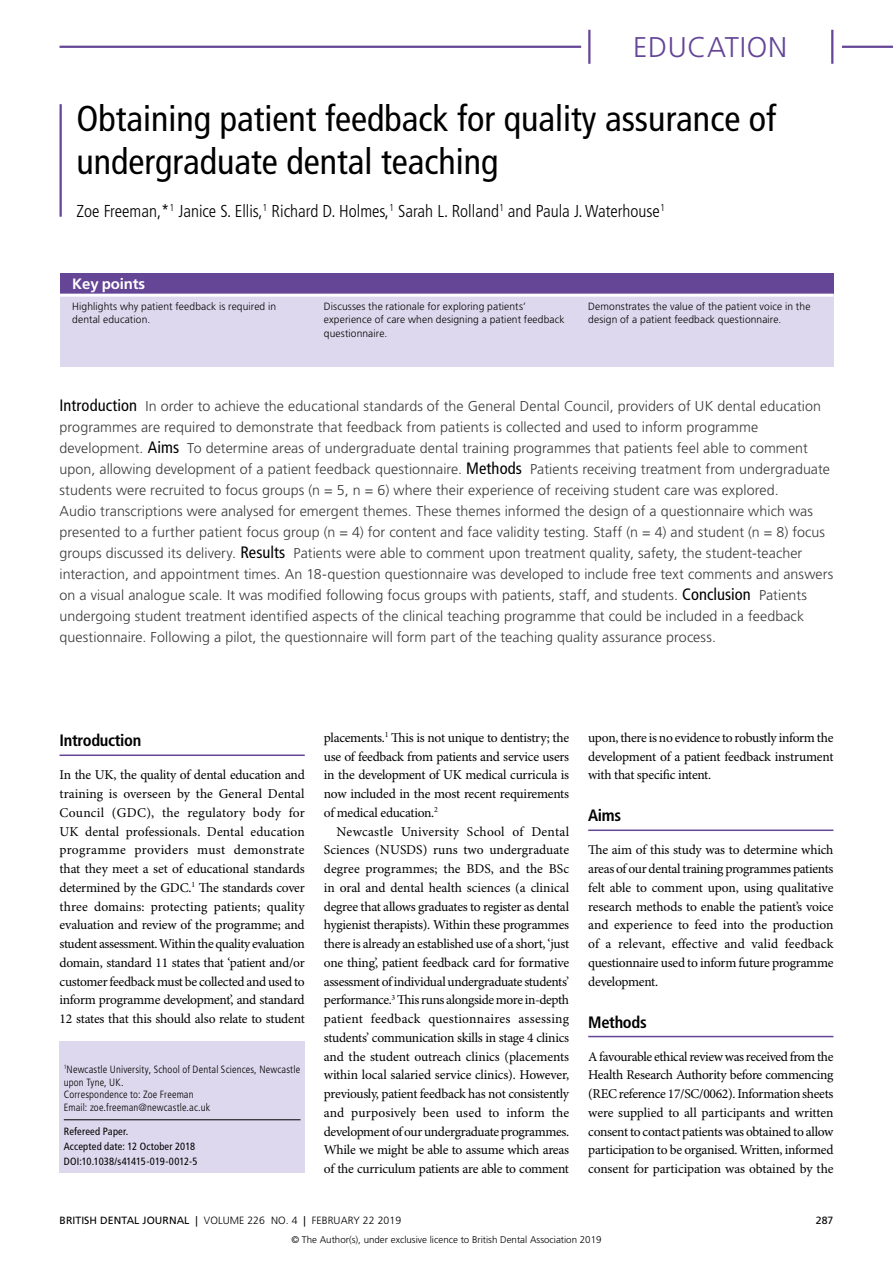
<style>
.page{position:relative;width:893px;height:1263px;background:#fff}
.page>*{position:absolute;margin:0;border:0;box-sizing:border-box;transform-origin:0 0}
.Title_3_57_News__MSS{font:condensed 36px/43.2px "Frutiger LT Std";color:#000}
.t1{font:300 28.5px "Frutiger LT Std";letter-spacing:.025em;color:#644596}
.Author_MSS{font:300 condensed 17.25px "Frutiger LT Std";color:#000}
.SectionHeading_1_MSS{font:700 condensed 16.5px "Frutiger LT Std";letter-spacing:-.02em;color:#000}
.Keyword_Heading_x{font:700 15px "Frutiger LT Std";letter-spacing:-.01em;color:#fff}
.Abstract_x{font:300 14.25px/21px "Frutiger LT Std";letter-spacing:.005em;color:#3a3a39}
.Para_9pt_justified_1{font:13.5px/18.8px "Minion Pro";letter-spacing:-.02em;color:#000;text-align:justify}
.Para_9pt_justified{font:13.5px/18.8px "Minion Pro";letter-spacing:-.02em;color:#000;text-align:justify}
.Keyword_x{font:300 10.5px/13.5px "Frutiger LT Std";letter-spacing:.01em;color:#000}
.NoXML_Biography_MSS{font:300 condensed 10.5px/12.8px "Frutiger LT Std";letter-spacing:.015em;color:#000}
.NoXML_Article_Note{font:condensed 10.5px "Frutiger LT Std";letter-spacing:.015em;color:#000}
.t2{font:10.5px "Frutiger LT Std";color:#000}
.t3{font:300 9.75px "Frutiger LT Std";color:#000}
.s1{font-weight:400;font-stretch:condensed;font-size:16.5px;color:#000}
.s2{font-weight:400}
</style>
<div class="page">
<div style="left:60px;top:273px;width:773px;height:94px;background:#ddd8ed"></div>
<hr style="left:60px;top:104px;width:2px;height:113px;background:#644596">
<hr style="left:60px;top:754px;width:245px;height:2px;background:#644596">
<hr style="left:588px;top:829px;width:245px;height:2px;background:#644596">
<hr style="left:588px;top:1036px;width:245px;height:1px;background:#644596">
<div style="left:60px;top:273px;width:773px;height:20px;background:#644596"></div>
<hr style="left:60px;top:294px;width:773px;height:3px;background:#fff">
<div style="left:60px;top:1041px;width:245px;height:132px;background:#ddd8ed"></div>
<hr style="left:64px;top:1119px;width:236px;height:1px;background:#000">
<hr style="left:60px;top:46px;width:521px;height:2px;background:#644596">
<hr style="left:842px;top:46px;width:51px;height:2px;background:#644596">
<hr style="left:588px;top:30px;width:2px;height:34px;background:#644596">
<hr style="left:831px;top:30px;width:2px;height:34px;background:#644596">
<h2 class="t1" style="left:633px;top:31px;width:156px">EDUCATION</h2>
<p class="Title_3_57_News__MSS" style="left:77px;top:97px;width:701px">Obtaining patient feedback for quality assurance of undergraduate dental teaching</p>
<p class="Author_MSS" style="left:77px;top:201px;width:590px">Zoe Freeman,*<sup>1</sup> Janice S. Ellis,<sup>1</sup> Richard D. Holmes,<sup>1</sup> Sarah L. Rolland<sup>1</sup> and Paula J. Waterhouse<sup>1</sup></p>
<p class="Keyword_Heading_x" style="left:72px;top:275px;width:74px">Key points</p>
<p class="Keyword_x" style="left:72px;top:300px;width:205px">Highlights why patient feedback is required in dental education.</p>
<p class="Keyword_x" style="left:324px;top:300px;width:242px">Discusses the rationale for exploring patients’ experience of care when designing a patient feedback questionnaire.</p>
<p class="Keyword_x" style="left:588px;top:300px;width:224px">Demonstrates the value of the patient voice in the design of a patient feedback questionnaire.</p>
<p class="Abstract_x" style="left:60px;top:395px;width:775px"><span class="s1">Introduction</span> In order to achieve the educational standards of the General Dental Council, providers of UK dental education programmes are required to demonstrate that feedback from patients is collected and used to inform programme development. <span class="s1">Aims</span> To determine areas of undergraduate dental training programmes that patients feel able to comment upon, allowing development of a patient feedback questionnaire. <span class="s1">Methods</span> Patients receiving treatment from undergraduate students were recruited to focus groups (n = 5, n = 6) where their experience of receiving student care was explored.<br>Audio transcriptions were analysed for emergent themes. These themes informed the design of a questionnaire which was presented to a further patient focus group (n = 4) for content and face validity testing. Staff (n = 4) and student (n = 8) focus groups discussed its delivery. <span class="s1">Results</span> Patients were able to comment upon treatment quality, safety, the student-teacher interaction, and appointment times. An 18-question questionnaire was developed to include free text comments and answers on a visual analogue scale. It was modified following focus groups with patients, staff, and students. <span class="s1">Conclusion</span> Patients undergoing student treatment identified aspects of the clinical teaching programme that could be included in a feedback questionnaire. Following a pilot, the questionnaire will form part of the teaching quality assurance process.</p>
<p class="SectionHeading_1_MSS" style="left:60px;top:731px;width:83px">Introduction</p>
<p class="Para_9pt_justified_1" style="left:60px;top:766px;width:247px">In the UK, the quality of dental education and training is overseen by the General Dental Council (GDC), the regulatory body for UK dental professionals. Dental education programme providers must demonstrate that they meet a set of educational standards determined by the GDC.<sup>1</sup> The standards cover three domains: protecting patients; quality evaluation and review of the programme; and student assessment. Within the quality evaluation domain, standard 11 states that ‘patient and/or customer feedback must be collected and used to inform programme development’, and standard 12 states that this should also relate to student</p>
<p class="NoXML_Biography_MSS" style="left:64px;top:1063px;width:238px"><sup>1</sup>Newcastle University, School of Dental Sciences, Newcastle upon Tyne, UK.<br>Correspondence to: Zoe Freeman<br>Email: zoe.freeman@newcastle.ac.uk</p>
<p class="NoXML_Article_Note" style="left:64px;top:1125px;width:66px">Refereed Paper.</p>
<p class="NoXML_Article_Note" style="left:64px;top:1140px;width:133px">Accepted date: 12 October 2018</p>
<p class="NoXML_Article_Note" style="left:64px;top:1155px;width:135px">DOI:10.1038/s41415-019-0012-5</p>
<p class="Para_9pt_justified_1" style="left:324px;top:729px;width:247px">placements.<sup>1</sup> This is not unique to dentistry; the use of feedback from patients and service users in the development of UK medical curricula is now included in the most recent requirements of medical education.<sup>2</sup></p>
<p class="Para_9pt_justified" style="left:324px;top:822px;width:247px;text-indent:13px">Newcastle University School of Dental Sciences (NUSDS) runs two undergraduate degree programmes; the BDS, and the BSc in oral and dental health sciences (a clinical degree that allows graduates to register as dental hygienist therapists). Within these programmes there is already an established use of a short, ‘just one thing’, patient feedback card for formative assessment of individual undergraduate students’ performance.<sup>3</sup> This runs alongside more in-depth patient feedback questionnaires assessing students’ communication skills in stage 4 clinics and the student outreach clinics (placements within local salaried service clinics). However, previously, patient feedback has not consistently and purposively been used to inform the development of our undergraduate programmes.<br>While we might be able to assume which areas of the curriculum patients are able to comment</p>
<p class="Para_9pt_justified" style="left:588px;top:729px;width:247px">upon, there is no evidence to robustly inform the development of a patient feedback instrument with that specific intent.</p>
<p class="SectionHeading_1_MSS" style="left:588px;top:806px;width:34px">Aims</p>
<p class="Para_9pt_justified_1" style="left:588px;top:841px;width:247px">The aim of this study was to determine which areas of our dental training programmes patients felt able to comment upon, using qualitative research methods to enable the patient’s voice and experience to feed into the production of a relevant, effective and valid feedback questionnaire used to inform future programme development.</p>
<p class="SectionHeading_1_MSS" style="left:588px;top:1012px;width:60px">Methods</p>
<p class="Para_9pt_justified_1" style="left:588px;top:1047px;width:247px">A favourable ethical review was received from the Health Research Authority before commencing (REC reference 17/SC/0062). Information sheets were supplied to all participants and written consent to contact patients was obtained to allow participation to be organised. Written, informed consent for participation was obtained by the</p>
<p class="Keyword_x" style="left:60px;top:1214px;width:343px"><span class="s2">BRITISH DENTAL JOURNAL |</span> VOLUME 226 NO. 4 <span class="s2">|</span> February 22 2019</p>
<p class="t2" style="left:816px;top:1214px;width:19px">287</p>
<p class="t3" style="left:291px;top:1234px;width:312px">© The Author(s), under exclusive licence to British Dental Association 2019</p>
</div>
